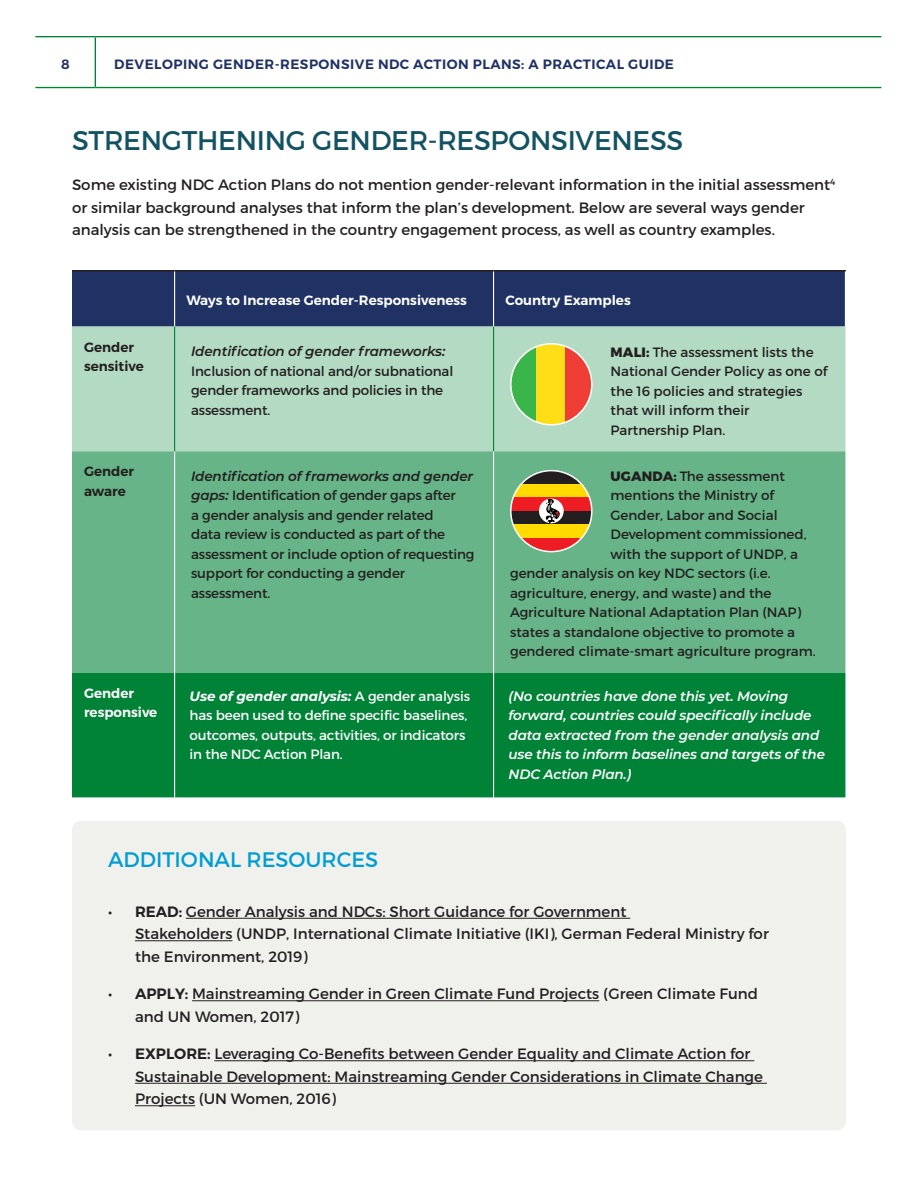
<style>
.page{position:relative;width:918px;height:1188px;background:#fff}
.page>*{position:absolute;margin:0;border:0;box-sizing:border-box;transform-origin:0 0}
.Heading_2{font:27px "Montserrat";letter-spacing:-.01em;color:#135361}
.Resources{font:21px "Montserrat";color:#009dd3}
.paragraph{font:15px/22.5px "Montserrat";color:#231f20}
.Annotation_text{font:13.5px/19.5px "Montserrat";color:#231f20}
.Annotation_text-2{font:italic 600 13.5px/19.5px "Montserrat";letter-spacing:-.01em;color:#fff}
.Annotation_text-3{font:13.5px/19.5px "Montserrat";letter-spacing:-.01em;color:#fff}
.Annotation_text-4{font:600 13.5px/19.5px "Montserrat";color:#fff}
.t1{font:600 13.5px "Montserrat";letter-spacing:.035em;color:#203264}
.t2{font:italic 600 13.5px "Montserrat";letter-spacing:-.01em;color:#231f20}
.t3{font:600 13.5px/19.5px "Montserrat";color:#231f20}
.s1{font-weight:800}
.s2{font-weight:600;font-style:italic}
.s3{font-weight:700;font-style:italic}
.s4{font-weight:600}
</style>
<div class="page">
<hr style="left:35px;top:36px;width:60px;height:1px;background:#008237">
<hr style="left:95px;top:36px;width:786px;height:1px;background:#008237">
<hr style="left:95px;top:37px;width:1px;height:50px;background:#008237">
<hr style="left:35px;top:87px;width:60px;height:1px;background:#008237">
<hr style="left:95px;top:87px;width:786px;height:1px;background:#008237">
<div style="left:72px;top:272px;width:773px;height:55px;background:#203264"></div>
<div style="left:72px;top:327px;width:773px;height:124px;background:#b3dac3"></div>
<div style="left:72px;top:451px;width:773px;height:222px;background:#66b487"></div>
<div style="left:72px;top:673px;width:773px;height:124px;background:#008237"></div>
<hr style="left:72px;top:270px;width:103px;height:2px;background:#231f20">
<hr style="left:175px;top:270px;width:319px;height:2px;background:#231f20">
<hr style="left:494px;top:270px;width:352px;height:2px;background:#231f20">
<hr style="left:174px;top:271px;width:1px;height:56px;background:#fff">
<hr style="left:493px;top:271px;width:1px;height:56px;background:#fff">
<hr style="left:845px;top:271px;width:1px;height:56px;background:#fff">
<hr style="left:174px;top:451px;width:1px;height:222px;background:#fff">
<hr style="left:493px;top:451px;width:1px;height:222px;background:#fff">
<hr style="left:174px;top:673px;width:1px;height:124px;background:#fff">
<hr style="left:493px;top:673px;width:1px;height:124px;background:#fff">
<hr style="left:174px;top:327px;width:1px;height:124px;background:#008237">
<hr style="left:493px;top:327px;width:1px;height:124px;background:#008237">
<div style="left:536px;top:344px;width:29px;height:81px;background:#ffdd17"></div>
<svg style="left:511px;top:344px;width:25px;height:81px;fill:#3ab54a"></svg>
<svg style="left:565px;top:344px;width:27px;height:81px;fill:#ee3e35"></svg>
<div style="left:510px;top:343px;width:83px;height:83px;border:2px solid #fff;border-radius:50%"></div>
<svg style="left:511px;top:471px;width:81px;height:13px"></svg>
<svg style="left:511px;top:484px;width:81px;height:14px"></svg>
<div style="left:511px;top:498px;width:81px;height:13px;background:#ee1d23"></div>
<div style="left:511px;top:511px;width:81px;height:13px;background:#231f20"></div>
<div style="left:511px;top:524px;width:81px;height:14px;background:#ffdb00"></div>
<svg style="left:511px;top:538px;width:81px;height:13px"></svg>
<div style="left:539px;top:499px;width:25px;height:24px;background:#fff;border-radius:50%"></div>
<svg style="left:545px;top:499px;width:17px;height:24px"></svg>
<div style="left:510px;top:470px;width:83px;height:82px;border:2px solid #fff;border-radius:50%"></div>
<div style="left:72px;top:821px;width:774px;height:309px;background:#f0f1ed;border-radius:9px"></div>
<hr style="left:186px;top:918px;width:444px;height:1px;background:#231f20">
<hr style="left:135px;top:940px;width:97px;height:1px;background:#231f20">
<hr style="left:192px;top:1000px;width:407px;height:1px;background:#231f20">
<hr style="left:214px;top:1060px;width:540px;height:1px;background:#231f20">
<hr style="left:135px;top:1083px;width:632px;height:1px;background:#231f20">
<hr style="left:135px;top:1105px;width:60px;height:1px;background:#231f20">
<p class="t1" style="left:61px;top:55px;width:10px">8</p>
<p class="t1" style="left:114px;top:55px;width:561px">DEVELOPING GENDER-RESPONSIVE NDC ACTION PLANS: A PRACTICAL GUIDE</p>
<p class="Heading_2" style="left:72px;top:124px;width:613px">STRENGTHENING GENDER-RESPONSIVENESS</p>
<p class="paragraph" style="left:72px;top:174px;width:765px">Some existing NDC Action Plans do not mention gender-relevant information in the initial assessment<sup>4 </sup>or similar background analyses that inform the plan’s development. Below are several ways gender analysis can be strengthened in the country engagement process, as well as country examples.</p>
<p class="Annotation_text-4" style="left:187px;top:291px;width:282px">Ways to Increase Gender-Responsiveness</p>
<p class="Annotation_text-4" style="left:506px;top:291px;width:127px">Country Examples</p>
<p class="t3" style="left:84px;top:337px;width:61px">Gender sensitive</p>
<p class="t2" style="left:191px;top:342px;width:256px">Identification of gender frameworks:</p>
<p class="Annotation_text" style="left:191px;top:361px;width:264px">Inclusion of national and/or subnational gender frameworks and policies in the assessment.</p>
<p class="Annotation_text" style="left:611px;top:342px;width:218px"><span class="s1">MALI:</span> The assessment lists the<br>National Gender Policy as one of the 16 policies and strategies that will inform their<br>Partnership Plan.</p>
<p class="t3" style="left:84px;top:462px;width:52px">Gender aware</p>
<p class="Annotation_text" style="left:191px;top:466px;width:285px"><span class="s2">Identification of frameworks and gender gaps:</span> Identification of gender gaps after<br>a gender analysis and gender related<br>data review is conducted as part of the assessment or include option of requesting support for conducting a gender assessment.</p>
<p class="Annotation_text" style="left:611px;top:466px;width:176px"><span class="s1">UGANDA:</span> The assessment</p>
<p class="Annotation_text" style="left:611px;top:486px;width:165px">mentions the Ministry of</p>
<p class="Annotation_text" style="left:611px;top:505px;width:169px">Gender, Labor and Social</p>
<p class="Annotation_text" style="left:611px;top:525px;width:198px">Development commissioned,</p>
<p class="Annotation_text" style="left:611px;top:544px;width:189px">with the support of UNDP, a</p>
<p class="Annotation_text" style="left:510px;top:564px;width:262px">gender analysis on key NDC sectors (i.e.</p>
<p class="Annotation_text" style="left:510px;top:583px;width:263px">agriculture, energy, and waste) and the</p>
<p class="Annotation_text" style="left:510px;top:603px;width:293px">Agriculture National Adaptation Plan (NAP)</p>
<p class="Annotation_text" style="left:510px;top:622px;width:287px">states a standalone objective to promote a</p>
<p class="Annotation_text" style="left:510px;top:642px;width:307px">gendered climate-smart agriculture program.</p>
<p class="Annotation_text-4" style="left:84px;top:684px;width:75px">Gender responsive</p>
<p class="Annotation_text-3" style="left:190px;top:686px;width:282px"><span class="s3">Use of gender analysis:</span> A gender analysis has been used to define specific baselines, outcomes, outputs, activities, or indicators in the NDC Action Plan.</p>
<p class="Annotation_text-2" style="left:509px;top:686px;width:318px">(No countries have done this yet. Moving forward, countries could specifically include data extracted from the gender analysis and use this to inform baselines and targets of the NDC Action Plan.)</p>
<p class="Resources" style="left:108px;top:847px;width:272px">ADDITIONAL RESOURCES</p>
<p class="paragraph" style="left:135px;top:900px;width:635px;text-indent:-27px">• <span class="s4">READ:</span> Gender Analysis and NDCs: Short Guidance for Government<br>Stakeholders (UNDP, International Climate Initiative (IKI), German Federal Ministry for the Environment, 2019)</p>
<p class="paragraph" style="left:135px;top:983px;width:625px;text-indent:-27px">• <span class="s4">APPLY:</span> Mainstreaming Gender in Green Climate Fund Projects (Green Climate Fund and UN Women, 2017)</p>
<p class="paragraph" style="left:135px;top:1043px;width:630px;text-indent:-27px">• <span class="s4">EXPLORE:</span> Leveraging Co-Benefits between Gender Equality and Climate Action for<br>Sustainable Development: Mainstreaming Gender Considerations in Climate Change<br>Projects (UN Women, 2016)</p>
</div>
